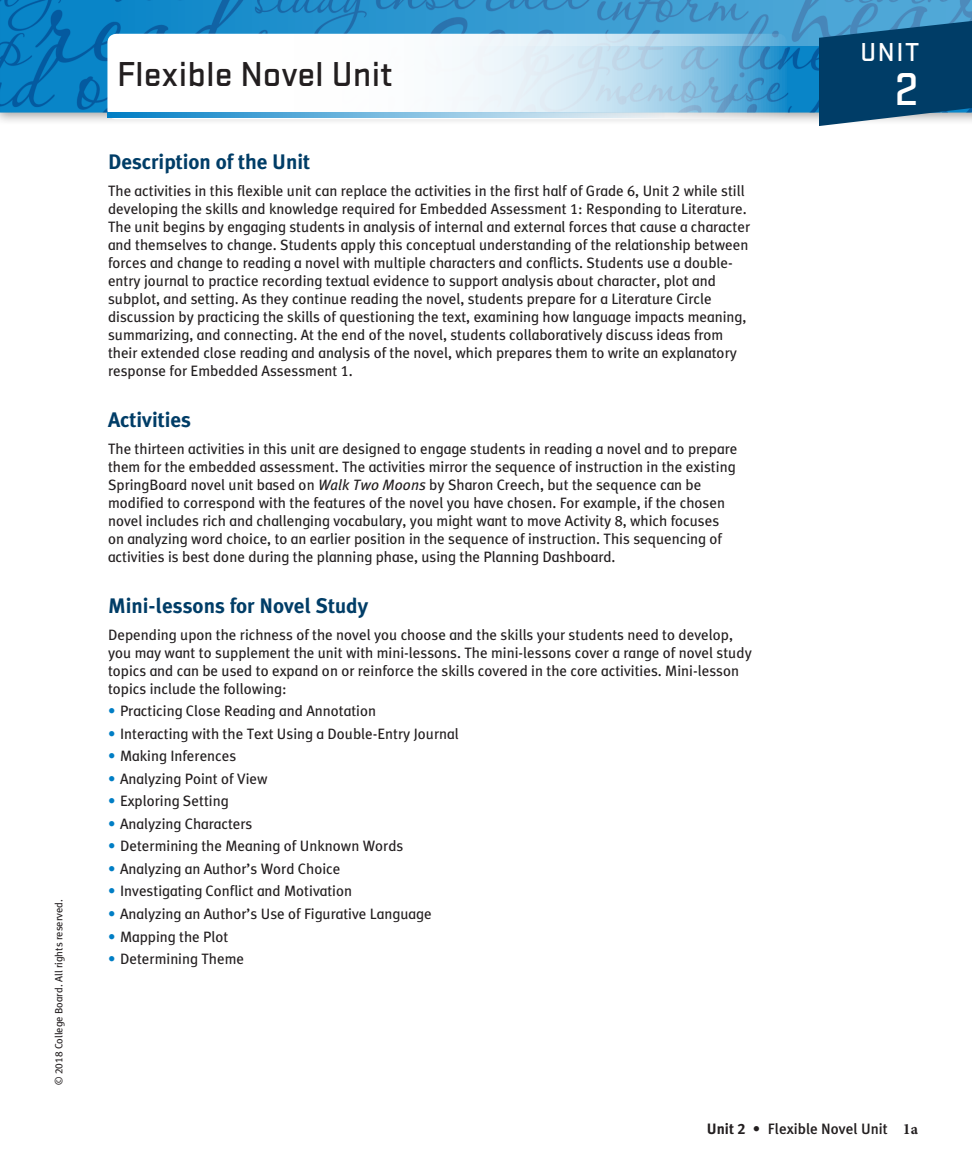
<style>
.page{position:relative;width:972px;height:1175px;background:#fff}
.page>*{position:absolute;margin:0;border:0;box-sizing:border-box;transform-origin:0 0}
.t1{font:500 48px "Stratum 2";color:#fff}
.t2{font:500 36px "Stratum 2";color:#231f20}
.t3{font:500 27px "Stratum 2";color:#fff}
.t4{font:700 21px "OPT Meta Plus";color:#003d67}
.t5{font:15px/18px "OPT Meta Plus";color:#231f20}
.t6{font:500 15px "OPT Meta Plus";color:#231f20}
.t7{font:10.5px "OPT Meta Plus";color:#231f20}
.s1{font-style:italic}
.s2{color:#007ec5}
.s3{font-weight:700}
.s4{font-family:"Minion Pro";font-weight:700;font-size:15.75px}
</style>
<div class="page">
<div style="left:0;top:0;width:972px;height:126px;background:#231f20;opacity:.4"></div>
<img style="left:0;top:0;width:819px;height:112px">
<svg style="left:107px;top:34px;width:680px;height:85px"></svg>
<svg style="left:96px;top:0;width:876px;height:45px;background:#55a6d4"></svg>
<svg style="left:819px;top:18px;width:153px;height:108px;background:#1a557c"></svg>
<svg style="left:108px;top:113px;width:557px;height:5px;background:#7bbade"></svg>
<svg style="left:119px;top:61px;width:16px;height:26px"></svg>
<svg style="left:145px;top:61px;width:59px;height:26px"></svg>
<svg style="left:216px;top:68px;width:15px;height:19px"></svg>
<svg style="left:242px;top:61px;width:72px;height:26px"></svg>
<svg style="left:334px;top:61px;width:58px;height:26px"></svg>
<p class="t7" style="left:53px;top:1084px;width:187px;rotate:-90deg">© 2018 College Board. All rights reserved.</p>
<h2 class="t2" style="left:117px;top:50px;width:277px">Flexible Novel Unit</h2>
<h3 class="t4" style="left:108px;top:149px;width:204px">Description of the Unit</h3>
<p class="t5" style="left:108px;top:182px;width:644px">The activities in this flexible unit can replace the activities in the first half of Grade 6, Unit 2 while still developing the skills and knowledge required for Embedded Assessment 1: Responding to Literature.<br>The unit begins by engaging students in analysis of internal and external forces that cause a character and themselves to change. Students apply this conceptual understanding of the relationship between forces and change to reading a novel with multiple characters and conflicts. Students use a double&shy;entry journal to practice recording textual evidence to support analysis about character, plot and subplot, and setting. As they continue reading the novel, students prepare for a Literature Circle discussion by practicing the skills of questioning the text, examining how language impacts meaning, summarizing, and connecting. At the end of the novel, students collaboratively discuss ideas from their extended close reading and analysis of the novel, which prepares them to write an explanatory response for Embedded Assessment 1.</p>
<h3 class="t4" style="left:108px;top:407px;width:85px">Activities</h3>
<p class="t5" style="left:108px;top:440px;width:631px">The thirteen activities in this unit are designed to engage students in reading a novel and to prepare them for the embedded assessment. The activities mirror the sequence of instruction in the existing SpringBoard novel unit based on <span class="s1">Walk Two Moons</span> by Sharon Creech, but the sequence can be modified to correspond with the features of the novel you have chosen. For example, if the chosen novel includes rich and challenging vocabulary, you might want to move Activity 8, which focuses on analyzing word choice, to an earlier position in the sequence of instruction. This sequencing of activities is best done during the planning phase, using the Planning Dashboard.</p>
<h3 class="t4" style="left:108px;top:593px;width:262px">Mini-lessons for Novel Study</h3>
<p class="t5" style="left:108px;top:626px;width:645px">Depending upon the richness of the novel you choose and the skills your students need to develop, you may want to supplement the unit with mini-lessons. The mini-lessons cover a range of novel study topics and can be used to expand on or reinforce the skills covered in the core activities. Mini-lesson topics include the following:</p>
<p class="t5" style="left:108px;top:702px;width:270px"><span class="s2">•</span> Practicing Close Reading and Annotation</p>
<p class="t5" style="left:108px;top:725px;width:352px"><span class="s2">•</span> Interacting with the Text Using a Double-Entry Journal</p>
<p class="t5" style="left:108px;top:747px;width:130px"><span class="s2">•</span> Making Inferences</p>
<p class="t5" style="left:108px;top:770px;width:161px"><span class="s2">•</span> Analyzing Point of View</p>
<p class="t5" style="left:108px;top:792px;width:122px"><span class="s2">•</span> Exploring Setting</p>
<p class="t5" style="left:108px;top:815px;width:146px"><span class="s2">•</span> Analyzing Characters</p>
<p class="t5" style="left:108px;top:837px;width:297px"><span class="s2">•</span> Determining the Meaning of Unknown Words</p>
<p class="t5" style="left:108px;top:860px;width:234px"><span class="s2">•</span> Analyzing an Author’s Word Choice</p>
<p class="t5" style="left:108px;top:882px;width:246px"><span class="s2">•</span> Investigating Conflict and Motivation</p>
<p class="t5" style="left:108px;top:905px;width:325px"><span class="s2">•</span> Analyzing an Author’s Use of Figurative Language</p>
<p class="t5" style="left:108px;top:927px;width:122px"><span class="s2">•</span> Mapping the Plot</p>
<p class="t5" style="left:108px;top:950px;width:138px"><span class="s2">•</span> Determining Theme</p>
<h3 class="t3" style="left:861px;top:34px;width:60px">UNIT</h3>
<h1 class="t1" style="left:895px;top:57px;width:26px">2</h1>
<p class="t6" style="left:707px;top:1120px;width:213px"><span class="s3">Unit 2</span> • Flexible Novel Unit <span class="s4">1a</span></p>
</div>
